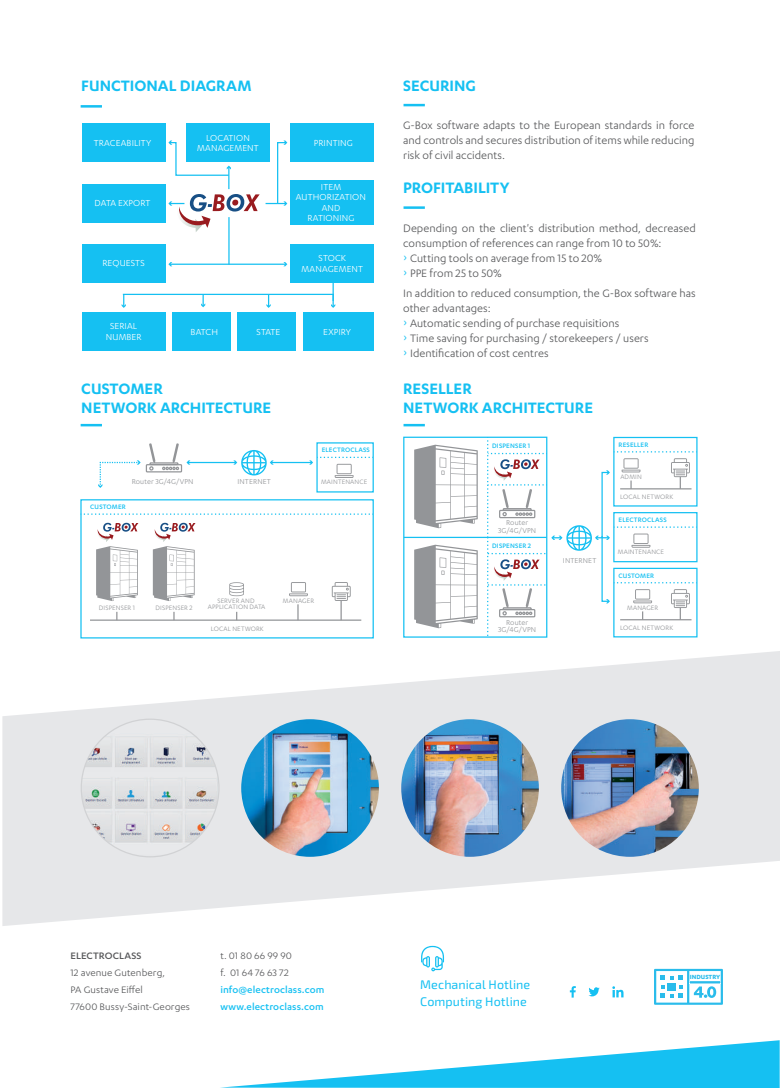
<style>
.page{position:relative;width:780px;height:1088px;background:#fff}
.page>*{position:absolute;margin:0;border:0;box-sizing:border-box;transform-origin:0 0}
.t1{font:600 17.5px/18.8px "Karbon";color:#15c0f2}
.t2{font:12.5px/15px "Karbon";color:#57585a}
.t3{font:12.5px/17.5px "Exo 2";letter-spacing:.005em;color:#15c0f2}
.t4{font:10.88px/16.9px "Karbon";letter-spacing:.01em;color:#57585a}
.t5{font:500 10.88px/16.9px "Karbon";letter-spacing:.01em;color:#15c0f2}
.t6{font:500 10.88px "Karbon";letter-spacing:.01em;color:#57585a}
.t7{font:10.12px/10.5px "Karbon";letter-spacing:.01em;color:#fff;text-align:center}
.t8{font:8.25px/7.5px "Karbon";letter-spacing:.02em;color:#939598;text-align:center}
.t9{font:500 7.5px "Karbon";letter-spacing:.025em;color:#15c0f2}
.t10{font:7.38px "Karbon";letter-spacing:.02em;color:#939598}
.t11{font:700 7px "Karbon";color:#2abceb}
.s1{font-size:13.75px;color:#15c0f2}
</style>
<div class="page">
<hr style="left:404px;top:537px;width:142px;height:1px;background:#15c0f2">
<svg style="left:2px;top:651px;width:778px;height:275px;fill:#e6e7e9"></svg>
<img style="left:561px;top:719px;width:137px;height:138px;border-radius:69px">
<img style="left:401px;top:719px;width:138px;height:138px;border-radius:69px">
<img style="left:241px;top:719px;width:138px;height:138px;border-radius:69px">
<svg style="left:220px;top:1040px;width:559px;height:48px"></svg>
<svg style="left:487px;top:437px;width:210px;height:200px"></svg>
<div style="left:403px;top:437px;width:144px;height:201px;border:1px solid #15c0f2"></div>
<div style="left:149px;top:462px;width:29px;height:3px;border:1px solid #939598"></div>
<div style="left:146px;top:464px;width:36px;height:8px;border:1px solid #939598"></div>
<svg style="left:148px;top:443px;width:8px;height:28px"></svg>
<svg style="left:162px;top:443px;width:17px;height:27px"></svg>
<hr style="left:271px;top:462px;width:40px;height:1px;background:#15c0f2">
<hr style="left:188px;top:462px;width:48px;height:1px;background:#15c0f2">
<svg style="left:186px;top:460px;width:4px;height:5px"></svg>
<svg style="left:98px;top:460px;width:43px;height:28px"></svg>
<svg style="left:233px;top:450px;width:41px;height:25px"></svg>
<div style="left:316px;top:442px;width:58px;height:50px;border:1px solid #15c0f2"></div>
<svg style="left:83px;top:513px;width:287px;height:2px"></svg>
<svg style="left:309px;top:457px;width:64px;height:21px"></svg>
<hr style="left:90px;top:619px;width:271px;height:2px;background:#939598">
<svg style="left:332px;top:582px;width:19px;height:38px"></svg>
<svg style="left:297px;top:604px;width:1px;height:16px"></svg>
<svg style="left:289px;top:582px;width:19px;height:14px"></svg>
<svg style="left:173px;top:612px;width:2px;height:8px"></svg>
<svg style="left:229px;top:582px;width:15px;height:14px"></svg>
<div style="left:80px;top:499px;width:294px;height:139px;border:1px solid #15c0f2"></div>
<img style="left:81px;top:719px;width:138px;height:136px">
<div style="left:186px;top:124px;width:83px;height:38px;background:#15c0f2"></div>
<div style="left:290px;top:180px;width:84px;height:45px;background:#15c0f2"></div>
<div style="left:290px;top:244px;width:84px;height:38px;background:#15c0f2"></div>
<div style="left:82px;top:124px;width:83px;height:38px;background:#15c0f2"></div>
<div style="left:82px;top:184px;width:83px;height:38px;background:#15c0f2"></div>
<div style="left:82px;top:312px;width:83px;height:39px;background:#15c0f2"></div>
<div style="left:172px;top:312px;width:58px;height:39px;background:#15c0f2"></div>
<div style="left:238px;top:312px;width:58px;height:39px;background:#15c0f2"></div>
<div style="left:303px;top:312px;width:71px;height:39px;background:#15c0f2"></div>
<div style="left:82px;top:244px;width:83px;height:38px;background:#15c0f2"></div>
<hr style="left:228px;top:217px;width:1px;height:48px;background:#15c0f2">
<hr style="left:170px;top:264px;width:116px;height:1px;background:#15c0f2">
<svg style="left:168px;top:262px;width:4px;height:4px"></svg>
<svg style="left:283px;top:262px;width:4px;height:4px"></svg>
<svg style="left:168px;top:140px;width:91px;height:92px"></svg>
<hr style="left:332px;top:278px;width:2px;height:23px;background:#15c0f2">
<svg style="left:265px;top:140px;width:22px;height:66px"></svg>
<hr style="left:123px;top:294px;width:211px;height:1px;background:#15c0f2">
<svg style="left:266px;top:295px;width:5px;height:13px"></svg>
<svg style="left:331px;top:295px;width:4px;height:13px"></svg>
<svg style="left:122px;top:294px;width:4px;height:14px"></svg>
<svg style="left:201px;top:295px;width:4px;height:12px"></svg>
<hr style="left:403px;top:206px;width:22px;height:3px;background:#15c0f2">
<hr style="left:81px;top:105px;width:21px;height:3px;background:#15c0f2">
<hr style="left:81px;top:424px;width:21px;height:2px;background:#15c0f2">
<hr style="left:403px;top:424px;width:22px;height:2px;background:#15c0f2">
<div style="left:290px;top:124px;width:84px;height:38px;background:#15c0f2"></div>
<hr style="left:403px;top:104px;width:22px;height:2px;background:#15c0f2">
<svg style="left:414px;top:445px;width:64px;height:83px"></svg>
<svg style="left:414px;top:545px;width:64px;height:83px"></svg>
<svg style="left:96px;top:523px;width:42px;height:78px"></svg>
<svg style="left:152px;top:523px;width:43px;height:78px"></svg>
<svg style="left:421px;top:946px;width:23px;height:25px"></svg>
<svg style="left:570px;top:986px;width:5px;height:11px"></svg>
<svg style="left:588px;top:987px;width:11px;height:9px"></svg>
<svg style="left:612px;top:986px;width:11px;height:11px"></svg>
<svg style="left:654px;top:969px;width:69px;height:36px"></svg>
<h1 class="t1" style="left:81px;top:76px;width:172px">FUNCTIONAL DIAGRAM</h1>
<p class="t7" style="left:94px;top:137px;width:59px">TRACEABILITY</p>
<p class="t7" style="left:95px;top:197px;width:57px">DATA EXPORT</p>
<p class="t7" style="left:102px;top:258px;width:44px">REQUESTS</p>
<p class="t7" style="left:197px;top:132px;width:63px">LOCATION<br>MANAGEMENT</p>
<p class="t7" style="left:314px;top:137px;width:40px">PRINTING</p>
<p class="t7" style="left:296px;top:181px;width:72px">ITEM<br>AUTHORIZATION<br>AND<br>RATIONING</p>
<p class="t7" style="left:301px;top:252px;width:63px">STOCK<br>MANAGEMENT</p>
<p class="t7" style="left:106px;top:321px;width:37px">SERIAL<br>NUMBER</p>
<p class="t7" style="left:191px;top:326px;width:29px">BATCH</p>
<p class="t7" style="left:256px;top:326px;width:25px">STATE</p>
<p class="t7" style="left:323px;top:326px;width:29px">EXPIRY</p>
<h1 class="t1" style="left:403px;top:76px;width:74px">SECURING</h1>
<p class="t2" style="left:403px;top:118px;width:293px;text-align:justify">G-Box software adapts to the European standards in force and controls and secures distribution of items while reducing risk of civil accidents.</p>
<h1 class="t1" style="left:403px;top:177px;width:108px">PROFITABILITY</h1>
<p class="t2" style="left:403px;top:220px;width:294px">Depending on the client's distribution method, decreased consumption of references can range from 10 to 50%:<br><span class="s1">›</span> Cutting tools on average from 15 to 20%<br><span class="s1">›</span> PPE from 25 to 50%</p>
<p class="t2" style="left:403px;top:285px;width:294px">In addition to reduced consumption, the G-Box software has other advantages:<br><span class="s1">›</span> Automatic sending of purchase requisitions<br><span class="s1">›</span> Time saving for purchasing / storekeepers / users<br><span class="s1">›</span> Identification of cost centres</p>
<h1 class="t1" style="left:81px;top:378px;width:191px">CUSTOMER<br>NETWORK ARCHITECTURE</h1>
<h1 class="t1" style="left:403px;top:378px;width:191px">RESELLER<br>NETWORK ARCHITECTURE</h1>
<p class="t8" style="left:132px;top:478px;width:63px">Router 3G/4G/VPN</p>
<p class="t9" style="left:90px;top:503px;width:37px">CUSTOMER</p>
<p class="t8" style="left:237px;top:478px;width:35px">INTERNET</p>
<p class="t9" style="left:322px;top:446px;width:50px">ELECTROCLASS</p>
<p class="t10" style="left:321px;top:478px;width:48px">MAINTENANCE</p>
<p class="t10" style="left:217px;top:596px;width:39px">SERVER AND</p>
<p class="t10" style="left:99px;top:604px;width:38px">DISPENSER 1</p>
<p class="t10" style="left:208px;top:603px;width:59px">APPLICATION DATA</p>
<p class="t10" style="left:155px;top:604px;width:38px">DISPENSER 2</p>
<p class="t10" style="left:211px;top:624px;width:55px">LOCAL NETWORK</p>
<p class="t10" style="left:283px;top:596px;width:33px">MANAGER</p>
<p class="t9" style="left:492px;top:441px;width:40px">DISPENSER 1</p>
<p class="t8" style="left:498px;top:519px;width:40px">Router<br>3G/4G/VPN</p>
<p class="t9" style="left:492px;top:541px;width:40px">DISPENSER 2</p>
<p class="t8" style="left:498px;top:618px;width:40px">Router<br>3G/4G/VPN</p>
<p class="t8" style="left:563px;top:556px;width:35px">INTERNET</p>
<p class="t9" style="left:618px;top:440px;width:31px">RESELLER</p>
<p class="t10" style="left:620px;top:473px;width:23px">ADMIN</p>
<p class="t9" style="left:618px;top:515px;width:50px">ELECTROCLASS</p>
<p class="t10" style="left:617px;top:548px;width:48px">MAINTENANCE</p>
<p class="t9" style="left:618px;top:571px;width:37px">CUSTOMER</p>
<p class="t10" style="left:620px;top:493px;width:55px">LOCAL NETWORK</p>
<p class="t10" style="left:627px;top:603px;width:33px">MANAGER</p>
<p class="t10" style="left:620px;top:624px;width:55px">LOCAL NETWORK</p>
<p class="t6" style="left:70px;top:949px;width:73px">ELECTROCLASS</p>
<p class="t4" style="left:70px;top:964px;width:121px">12 avenue Gutenberg,<br>PA Gustave Eiffel<br>77600 Bussy-Saint-Georges</p>
<p class="t11" style="left:690px;top:973px;width:32px">INDUSTRY</p>
<p class="t4" style="left:220px;top:947px;width:73px">t. 01 80 66 99 90 f. 01 64 76 63 72</p>
<p class="t5" style="left:220px;top:980px;width:105px">info@electroclass.com www.electroclass.com</p>
<p class="t3" style="left:420px;top:976px;width:111px">Mechanical Hotline<br>Computing Hotline</p>
</div>
